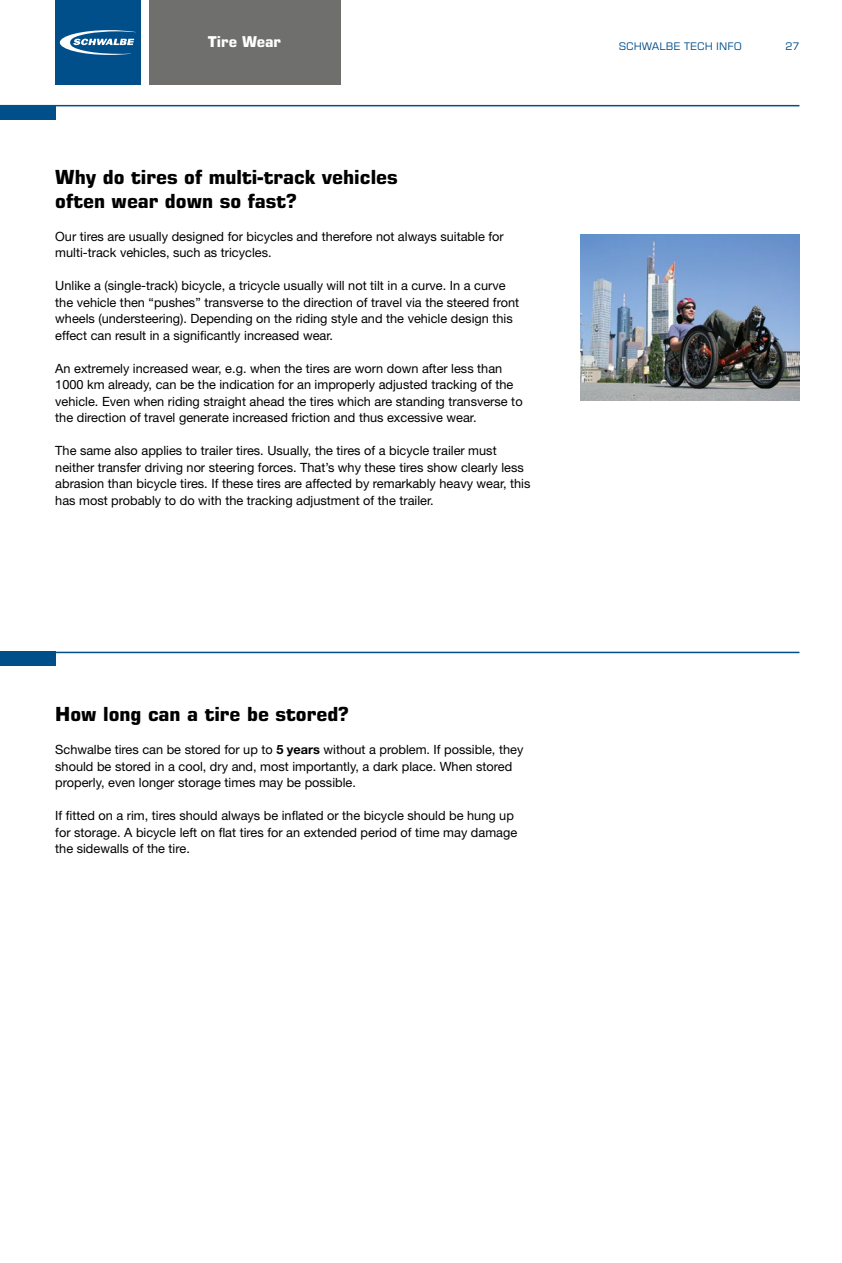
<style>
.page{position:relative;width:842px;height:1263px;background:#fff}
.page>*{position:absolute;margin:0;border:0;box-sizing:border-box;transform-origin:0 0}
.t1{font:700 19.5px/23.4px "Eurostile LT Pro";color:#000}
.t2{font:700 15px "Eurostile LT Pro";color:#fff}
.t3{font:12.75px/16.5px "Helvetica Neue LT Pro";color:#000}
.t4{font:10.5px "Eurostile LT Pro";color:#004f8b}
.s1{font-weight:700}
</style>
<div class="page">
<img style="left:580px;top:235px;width:219px;height:166px">
<div style="left:55px;top:0;width:85px;height:85px;background:#004f8b"></div>
<svg style="left:60px;top:30px;width:76px;height:25px"></svg>
<div style="left:149px;top:0;width:191px;height:85px;background:#6f6f6e"></div>
<hr style="left:0;top:105px;width:799px;height:1px;background:#004f8b">
<div style="left:0;top:106px;width:55px;height:14px;background:#004f8b"></div>
<hr style="left:0;top:652px;width:799px;height:1px;background:#004f8b">
<div style="left:0;top:652px;width:55px;height:14px;background:#004f8b"></div>
<p class="t2" style="left:208px;top:32px;width:75px">Tire Wear</p>
<p class="t4" style="left:619px;top:40px;width:125px">SCHWALBE TECH INFO</p>
<p class="t4" style="left:785px;top:40px;width:16px">27</p>
<h1 class="t1" style="left:55px;top:165px;width:344px">Why do tires of multi-track vehicles often wear down so fast?</h1>
<p class="t3" style="left:55px;top:227px;width:450px">Our tires are usually designed for bicycles and therefore not always suitable for multi-track vehicles, such as tricycles.</p>
<p class="t3" style="left:55px;top:277px;width:465px">Unlike a (single-track) bicycle, a tricycle usually will not tilt in a curve. In a curve the vehicle then “pushes” transverse to the direction of travel via the steered front wheels (understeering). Depending on the riding style and the vehicle design this effect can result in a significantly increased wear.</p>
<p class="t3" style="left:55px;top:359px;width:469px">An extremely increased wear, e.g. when the tires are worn down after less than 1000 km already, can be the indication for an improperly adjusted tracking of the vehicle. Even when riding straight ahead the tires which are standing transverse to the direction of travel generate increased friction and thus excessive wear.</p>
<p class="t3" style="left:55px;top:442px;width:477px">The same also applies to trailer tires. Usually, the tires of a bicycle trailer must neither transfer driving nor steering forces. That’s why these tires show clearly less abrasion than bicycle tires. If these tires are affected by remarkably heavy wear, this has most probably to do with the tracking adjustment of the trailer.</p>
<h1 class="t1" style="left:55px;top:702px;width:295px">How long can a tire be stored?</h1>
<p class="t3" style="left:55px;top:741px;width:470px">Schwalbe tires can be stored for up to <span class="s1">5 years</span> without a problem. If possible, they should be stored in a cool, dry and, most importantly, a dark place. When stored properly, even longer storage times may be possible.</p>
<p class="t3" style="left:55px;top:807px;width:463px">If fitted on a rim, tires should always be inflated or the bicycle should be hung up for storage. A bicycle left on flat tires for an extended period of time may damage the sidewalls of the tire.</p>
</div>
